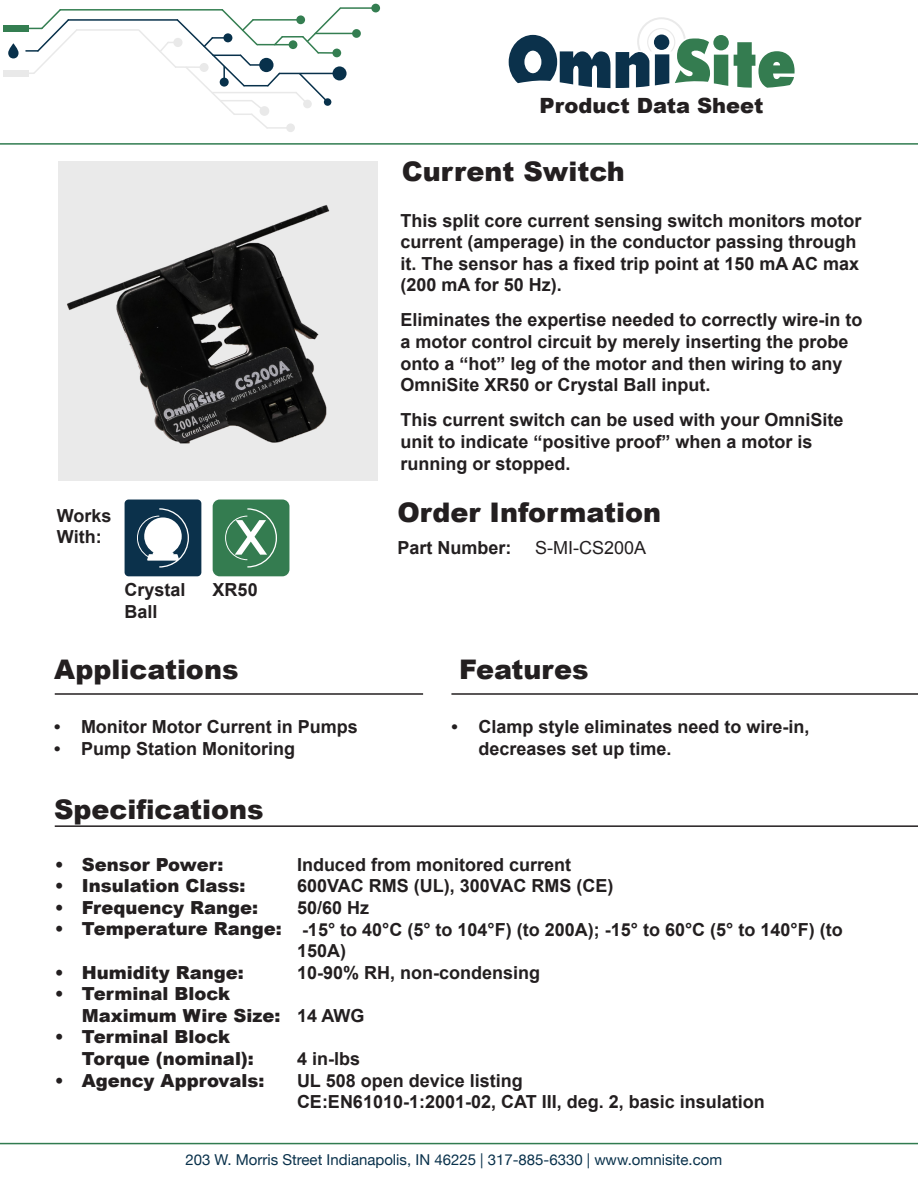
<style>
.page{position:relative;width:918px;height:1188px;background:#fff}
.page>*{position:absolute;margin:0;border:0;box-sizing:border-box;transform-origin:0 0}
.t1{font:900 27px "Arial";color:#231f20}
.t2{font:900 21px "Arial";color:#231f20}
.t3{font:700 18px/21.6px "Arial";color:#231f20}
.t4{font:900 18px/21.6px "Arial";color:#231f20}
.t5{font:18px "Arial";color:#231f20}
.t6{font:15px "Helvetica Neue";color:#09314b}
</style>
<div class="page">
<hr style="left:60px;top:9px;width:162px;height:2px;background:#347e51">
<hr style="left:257px;top:44px;width:36px;height:1px;background:#347e51">
<hr style="left:253px;top:19px;width:48px;height:2px;background:#347e51">
<hr style="left:282px;top:36px;width:21px;height:2px;background:#347e51">
<div style="left:3px;top:25px;width:25px;height:7px;background:#347e51"></div>
<div style="left:3px;top:70px;width:25px;height:6px;background:#e9e9e9"></div>
<div style="left:296px;top:15px;width:9px;height:9px;background:#347e51;border-radius:50%"></div>
<div style="left:289px;top:40px;width:8px;height:9px;background:#347e51;border-radius:50%"></div>
<div style="left:332px;top:49px;width:9px;height:8px;background:#347e51;border-radius:50%"></div>
<hr style="left:68px;top:19px;width:109px;height:2px;background:#08314b">
<hr style="left:279px;top:73px;width:58px;height:1px;background:#08314b">
<div style="left:324px;top:98px;width:7px;height:8px;background:#08314b;border-radius:50%"></div>
<div style="left:333px;top:66px;width:14px;height:14px;background:#08314b;border-radius:50%"></div>
<svg style="left:25px;top:9px;width:54px;height:66px"></svg>
<hr style="left:77px;top:29px;width:61px;height:2px;background:#e9e9e9">
<hr style="left:212px;top:92px;width:84px;height:1px;background:#e9e9e9">
<hr style="left:267px;top:127px;width:24px;height:2px;background:#e9e9e9">
<svg style="left:294px;top:72px;width:36px;height:34px"></svg>
<div style="left:303px;top:100px;width:9px;height:8px;background:#e9e9e9;border-radius:50%"></div>
<div style="left:286px;top:123px;width:9px;height:9px;background:#e9e9e9;border-radius:50%"></div>
<svg style="left:8px;top:43px;width:11px;height:15px"></svg>
<svg style="left:301px;top:7px;width:41px;height:48px"></svg>
<hr style="left:315px;top:33px;width:40px;height:1px;background:#347e51">
<div style="left:352px;top:29px;width:9px;height:9px;background:#347e51;border-radius:50%"></div>
<hr style="left:340px;top:7px;width:36px;height:2px;background:#347e51">
<div style="left:371px;top:4px;width:9px;height:8px;background:#347e51;border-radius:50%"></div>
<svg style="left:137px;top:9px;width:147px;height:120px"></svg>
<hr style="left:0;top:1143px;width:918px;height:1px;background:#317c50">
<hr style="left:0;top:143px;width:918px;height:2px;background:#317c50">
<svg style="left:509px;top:35px;width:101px;height:53px"></svg>
<svg style="left:734px;top:42px;width:61px;height:46px"></svg>
<svg style="left:616px;top:17px;width:112px;height:71px"></svg>
<div style="left:58px;top:162px;width:319px;height:319px;background:#eaeaea"></div>
<img style="left:67px;top:205px;width:263px;height:239px">
<svg style="left:125px;top:500px;width:76px;height:76px"></svg>
<svg style="left:213px;top:500px;width:76px;height:76px"></svg>
<hr style="left:55px;top:825px;width:863px;height:2px;background:#231f20">
<hr style="left:55px;top:693px;width:368px;height:2px;background:#231f20">
<hr style="left:451px;top:693px;width:467px;height:2px;background:#231f20">
<p class="t2" style="left:540px;top:90px;width:225px">Product Data Sheet</p>
<p class="t1" style="left:402px;top:152px;width:225px">Current Switch</p>
<p class="t3" style="left:57px;top:505px;width:56px">Works</p>
<p class="t3" style="left:57px;top:527px;width:46px">With:</p>
<p class="t3" style="left:125px;top:580px;width:63px">Crystal<br>Ball</p>
<p class="t3" style="left:213px;top:580px;width:47px">XR50</p>
<p class="t3" style="left:400px;top:210px;width:463px">This split core current sensing switch monitors motor current (amperage) in the conductor passing through it. The sensor has a fixed trip point at 150 mA AC max (200 mA for 50 Hz).</p>
<p class="t3" style="left:400px;top:310px;width:464px">Eliminates the expertise needed to correctly wire-in to a motor control circuit by merely inserting the probe onto a “hot” leg of the motor and then wiring to any OmniSite XR50 or Crystal Ball input.</p>
<p class="t3" style="left:400px;top:410px;width:445px">This current switch can be used with your OmniSite unit to indicate “positive proof” when a motor is running or stopped.</p>
<p class="t1" style="left:397px;top:492px;width:265px">Order Information</p>
<p class="t3" style="left:397px;top:537px;width:116px">Part Number:</p>
<p class="t5" style="left:535px;top:536px;width:113px">S-MI-CS200A</p>
<p class="t1" style="left:54px;top:650px;width:186px">Applications</p>
<p class="t1" style="left:459px;top:650px;width:131px">Features</p>
<p class="t3" style="left:54px;top:716px;width:306px">• Monitor Motor Current in Pumps</p>
<p class="t3" style="left:54px;top:738px;width:243px">• Pump Station Monitoring</p>
<p class="t1" style="left:54px;top:790px;width:211px">Specifications</p>
<p class="t3" style="left:478px;top:716px;width:333px;text-indent:-27px">• Clamp style eliminates need to wire-in, decreases set up time.</p>
<p class="t4" style="left:55px;top:853px;width:170px">• Sensor Power:</p>
<p class="t4" style="left:55px;top:874px;width:192px">• Insulation Class:</p>
<p class="t4" style="left:55px;top:896px;width:205px">• Frequency Range:</p>
<p class="t4" style="left:55px;top:918px;width:229px">• Temperature Range:</p>
<p class="t4" style="left:55px;top:961px;width:190px">• Humidity Range:</p>
<p class="t4" style="left:82px;top:982px;width:200px;text-indent:-27px">• Terminal Block<br>Maximum Wire Size:</p>
<p class="t4" style="left:82px;top:1026px;width:174px;text-indent:-27px">• Terminal Block<br>Torque (nominal):</p>
<p class="t4" style="left:55px;top:1069px;width:211px">• Agency Approvals:</p>
<p class="t3" style="left:297px;top:854px;width:276px">Induced from monitored current</p>
<p class="t3" style="left:297px;top:876px;width:318px">600VAC RMS (UL), 300VAC RMS (CE)</p>
<p class="t3" style="left:297px;top:897px;width:74px">50/60 Hz</p>
<p class="t3" style="left:297px;top:919px;width:547px">-15° to 40°C (5° to 104°F) (to 200A); -15° to 60°C (5° to 140°F) (to<br>150A)</p>
<p class="t3" style="left:297px;top:962px;width:245px">10-90% RH, non-condensing</p>
<p class="t3" style="left:297px;top:1005px;width:69px">14 AWG</p>
<p class="t3" style="left:297px;top:1049px;width:65px">4 in-lbs</p>
<p class="t3" style="left:297px;top:1070px;width:227px">UL 508 open device listing</p>
<p class="t3" style="left:297px;top:1092px;width:469px">CE:EN61010-1:2001-02, CAT III, deg. 2, basic insulation</p>
<p class="t6" style="left:185px;top:1149px;width:538px">203 W. Morris Street Indianapolis, IN 46225 | 317-885-6330 | www.omnisite.com</p>
</div>
